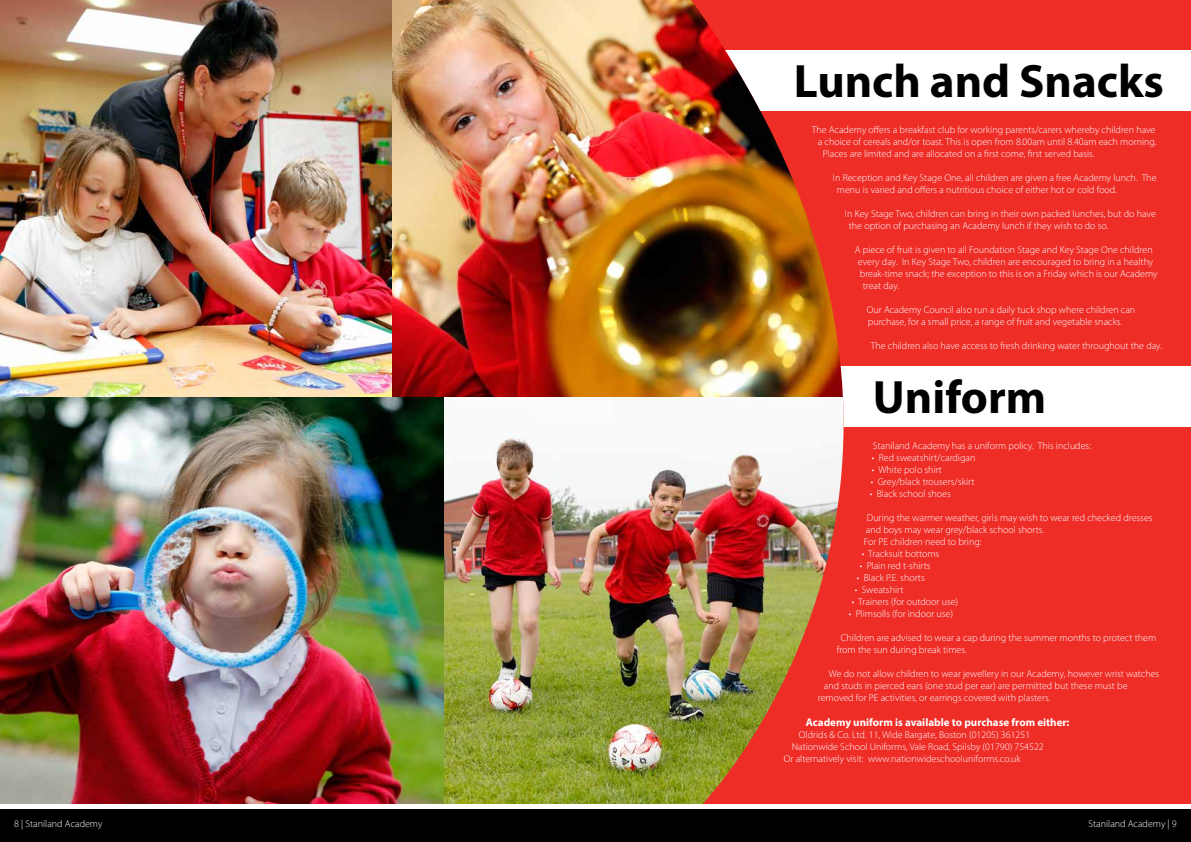
<style>
.page{position:relative;width:1191px;height:842px;background:#fff}
.page>*{position:absolute;margin:0;border:0;box-sizing:border-box;transform-origin:0 0}
.t1{font:700 47px "Myriad Pro";color:#000}
.t2{font:700 11px "Myriad Pro";color:#fff}
.t3{font:300 10px/12px "Myriad Pro";color:#fff}
</style>
<div class="page">
<img style="left:443px;top:397px;width:242px;height:407px">
<img style="left:0;top:397px;width:443px;height:407px">
<img style="left:0;top:0;width:392px;height:397px">
<img style="left:392px;top:0;width:293px;height:397px">
<div style="left:0;top:806px;width:1191px;height:36px;background:#000"></div>
<img style="left:685px;top:0;width:506px;height:804px">
<div style="left:691px;top:51px;width:500px;height:60px;background:#fff"></div>
<div style="left:691px;top:366px;width:500px;height:61px;background:#fff"></div>
<div style="left:0;top:804px;width:1191px;height:5px;background:#fff"></div>
<h1 class="t1" style="left:794px;top:50px;width:372px">Lunch and Snacks</h1>
<p class="t3" style="left:812px;top:124px;width:345px">The Academy offers a breakfast club for working parents/carers whereby children have</p>
<p class="t3" style="left:818px;top:136px;width:340px">a choice of cereals and/or toast. This is open from 8.00am until 8.40am each morning.</p>
<p class="t3" style="left:823px;top:148px;width:273px">Places are limited and are allocated on a first come, first served basis.</p>
<p class="t3" style="left:837px;top:172px;width:321px;text-indent:-4px">In Reception and Key Stage One, all children are given a free Academy lunch. The menu is varied and offers a nutritious choice of either hot or cold food.</p>
<p class="t3" style="left:849px;top:208px;width:308px;text-indent:-4px">In Key Stage Two, children can bring in their own packed lunches, but do have the option of purchasing an Academy lunch if they wish to do so.</p>
<p class="t3" style="left:855px;top:244px;width:299px">A piece of fruit is given to all Foundation Stage and Key Stage One children</p>
<p class="t3" style="left:858px;top:256px;width:297px">every day. In Key Stage Two, children are encouraged to bring in a healthy</p>
<p class="t3" style="left:860px;top:268px;width:299px">break-time snack; the exception to this is on a Friday which is our Academy</p>
<p class="t3" style="left:863px;top:280px;width:38px">treat day.</p>
<p class="t3" style="left:867px;top:304px;width:270px">Our Academy Council also run a daily tuck shop where children can purchase, for a small price, a range of fruit and vegetable snacks.</p>
<p class="t3" style="left:871px;top:340px;width:293px">The children also have access to fresh drinking water throughout the day.</p>
<h1 class="t1" style="left:873px;top:366px;width:175px">Uniform</h1>
<p class="t3" style="left:873px;top:440px;width:220px">Staniland Academy has a uniform policy. This includes:</p>
<p class="t3" style="left:872px;top:452px;width:105px">• Red sweatshirt/cardigan</p>
<p class="t3" style="left:872px;top:464px;width:72px">• White polo shirt</p>
<p class="t3" style="left:871px;top:476px;width:105px">• Grey/black trousers/skirt</p>
<p class="t3" style="left:870px;top:488px;width:82px">• Black school shoes</p>
<p class="t3" style="left:864px;top:512px;width:290px;text-indent:3px">During the warmer weather, girls may wish to wear red checked dresses and boys may wear grey/black school shorts.<br>For PE children need to bring:</p>
<p class="t3" style="left:862px;top:548px;width:79px">• Tracksuit bottoms</p>
<p class="t3" style="left:860px;top:560px;width:72px">• Plain red t-shirts</p>
<p class="t3" style="left:857px;top:572px;width:69px">• Black P.E. shorts</p>
<p class="t3" style="left:855px;top:584px;width:50px">• Sweatshirt</p>
<p class="t3" style="left:852px;top:596px;width:108px">• Trainers (for outdoor use)</p>
<p class="t3" style="left:849px;top:608px;width:106px">• Plimsolls (for indoor use)</p>
<p class="t3" style="left:837px;top:632px;width:321px;text-indent:4px">Children are advised to wear a cap during the summer months to protect them from the sun during break times.</p>
<p class="t3" style="left:829px;top:668px;width:332px">We do not allow children to wear jewellery in our Academy, however wrist watches</p>
<p class="t3" style="left:824px;top:680px;width:305px">and studs in pierced ears (one stud per ear) are permitted but these must be</p>
<p class="t3" style="left:818px;top:692px;width:234px">removed for PE activities, or earrings covered with plasters.</p>
<p class="t2" style="left:806px;top:715px;width:265px">Academy uniform is available to purchase from either:</p>
<p class="t3" style="left:799px;top:729px;width:233px">Oldrids &amp; Co. Ltd. 11, Wide Bargate, Boston (01205) 361251</p>
<p class="t3" style="left:792px;top:741px;width:253px">Nationwide School Uniforms, Vale Road, Spilsby (01790) 754522</p>
<p class="t3" style="left:784px;top:753px;width:238px">Or alternatively visit: www.nationwideschooluniforms.co.uk</p>
<p class="t3" style="left:14px;top:818px;width:90px">8 | Staniland Academy</p>
<p class="t3" style="left:1088px;top:818px;width:90px">Staniland Academy | 9</p>
</div>
